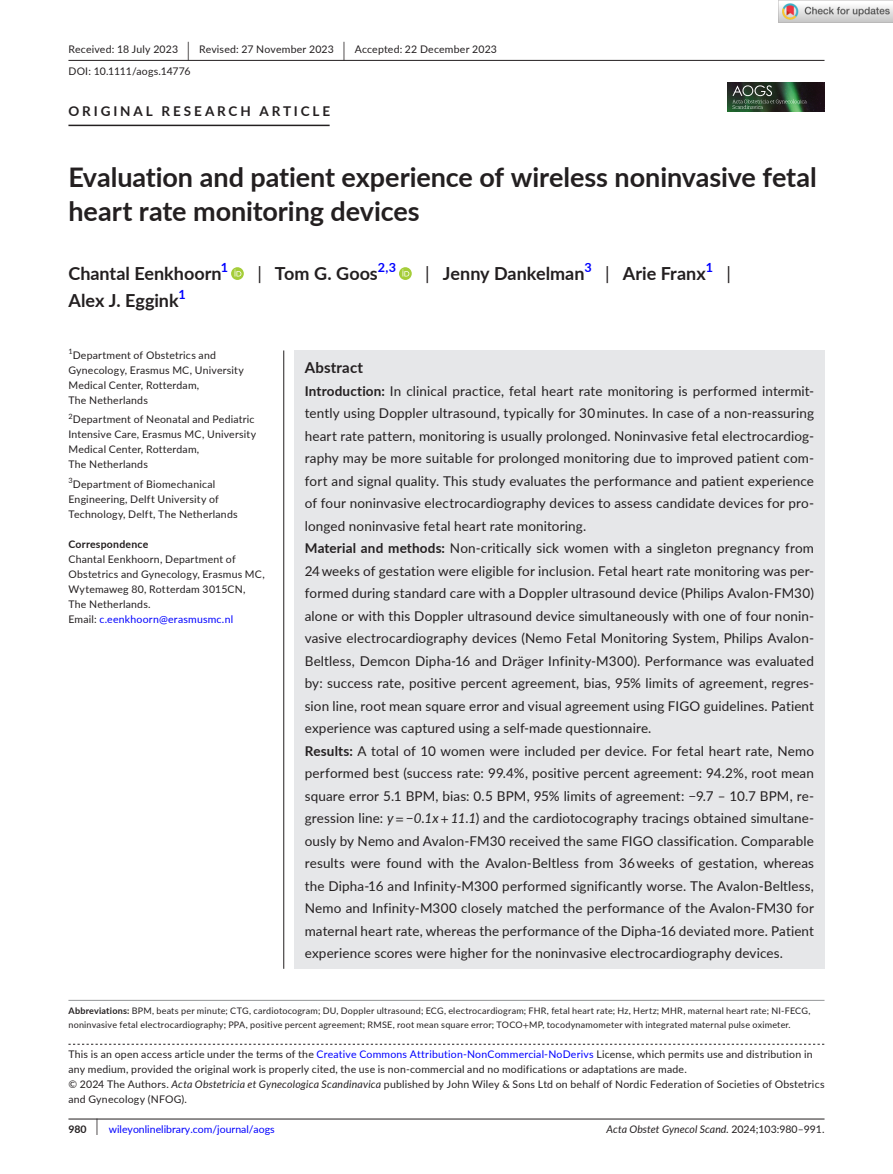
<style>
.page{position:relative;width:893px;height:1174px;background:#fff}
.page>*{position:absolute;margin:0;border:0;box-sizing:border-box;transform-origin:0 0}
.t1{font:700 27px/34.5px "Lato";letter-spacing:-.005em;color:#231f20}
.t2{font:700 18px "Lato";color:#231f20}
.t3{font:18px "Lato";color:#231f20}
.t4{font:700 15px "Lato";letter-spacing:.015em;color:#231f20}
.t5{font:13.5px/22.5px "Lato";letter-spacing:.01em;color:#231f20}
.t6{font:700 13.5px "Lato";letter-spacing:.215em;color:#231f20}
.t7{font:700 12.6px "Lato";color:#00f}
.t8{font:10.5px/15px "Lato";letter-spacing:.02em;color:#231f20}
.t9{font:italic 10.5px "Lato";color:#231f20}
.t10{font:10.5px "Lato";color:#00f}
.t11{font:700 10.5px "Lato";letter-spacing:.02em;color:#231f20}
.t12{font:9px/13.5px "Lato";letter-spacing:.025em;color:#231f20}
.t13{font:7.35px "Lato";color:#231f20}
.s1{font-size:19.65px}
.s2{font-weight:400}
.s3{color:#00f}
.s4{font-weight:700}
.s5{font-style:italic}
.s6{font-family:"STIX";font-style:italic}
.s7{font-family:"STIX"}
.s8{font-weight:700;color:#231f20}
.s9{font-size:17.4px;color:#231f20}
.s10{font-style:normal}
</style>
<div class="page">
<hr style="left:68px;top:1118px;width:756px;height:1px;background:#231f20">
<img style="left:728px;top:82px;width:96px;height:30px">
<svg style="left:732px;top:85px;width:75px;height:24px;background:#3e5843"></svg>
<hr style="left:68px;top:60px;width:756px;height:1px;background:#231f20">
<hr style="left:68px;top:125px;width:262px;height:1px;background:#231f20">
<svg style="left:231px;top:267px;width:13px;height:13px"></svg>
<svg style="left:234px;top:269px;width:7px;height:7px"></svg>
<svg style="left:399px;top:267px;width:13px;height:13px"></svg>
<svg style="left:402px;top:269px;width:7px;height:7px"></svg>
<svg style="left:68px;top:1043px;width:756px;height:1px"></svg>
<hr style="left:68px;top:1000px;width:756px;height:1px;background:#939598">
<div style="left:294px;top:350px;width:530px;height:618px;background:#e6e7e9"></div>
<hr style="left:283px;top:350px;width:1px;height:618px;background:#231f20">
<img style="left:779px;top:0;width:114px;height:23px">
<p class="t8" style="left:68px;top:38px;width:430px;line-height:21.8px">Received: 18 July 2023 <span class="s1">|</span> Revised: 27 November 2023 <span class="s1">|</span> Accepted: 22 December 2023<br>DOI: 10.1111/aogs.14776</p>
<p class="t6" style="left:68px;top:101px;width:263px">ORIGINAL RESEARCH ARTICLE</p>
<h1 class="t1" style="left:68px;top:159px;width:750px">Evaluation and patient experience of wireless noninvasive fetal heart rate monitoring devices</h1>
<h2 class="t2" style="left:68px;top:260px;width:155px">Chantal Eenkhoorn</h2>
<p class="t7" style="left:221px;top:258px;width:9px">1</p>
<h2 class="t2" style="left:257px;top:260px;width:122px"><span class="s2">|</span> Tom G. Goos</h2>
<p class="t7" style="left:378px;top:258px;width:20px">2,3</p>
<h2 class="t2" style="left:425px;top:260px;width:161px"><span class="s2">|</span> Jenny Dankelman</h2>
<p class="t7" style="left:584px;top:258px;width:9px">3</p>
<h2 class="t2" style="left:605px;top:260px;width:102px"><span class="s2">|</span> Arie Franx</h2>
<p class="t7" style="left:706px;top:258px;width:9px">1</p>
<h2 class="t3" style="left:726px;top:260px;width:6px">|</h2>
<h2 class="t2" style="left:68px;top:287px;width:112px">Alex J. Eggink</h2>
<p class="t7" style="left:179px;top:285px;width:9px">1</p>
<p class="t13" style="left:68px;top:346px;width:6px">1</p>
<p class="t8" style="left:68px;top:347px;width:177px;text-indent:4px">Department of Obstetrics and<br>Gynecology, Erasmus MC, University<br>Medical Center, Rotterdam,<br>The Netherlands</p>
<p class="t8" style="left:68px;top:412px;width:189px"><sup>2</sup>Department of Neonatal and Pediatric<br>Intensive Care, Erasmus MC, University<br>Medical Center, Rotterdam,<br>The Netherlands</p>
<p class="t8" style="left:68px;top:476px;width:171px"><sup>3</sup>Department of Biomechanical<br>Engineering, Delft University of<br>Technology, Delft, The Netherlands</p>
<p class="t11" style="left:68px;top:536px;width:81px">Correspondence</p>
<p class="t8" style="left:68px;top:551px;width:198px">Chantal Eenkhoorn, Department of<br>Obstetrics and Gynecology, Erasmus MC,<br>Wytemaweg 80, Rotterdam 3015CN,<br>The Netherlands.<br>Email: <span class="s3">c.eenkhoorn@erasmusmc.nl</span></p>
<p class="t4" style="left:305px;top:356px;width:60px">Abstract</p>
<p class="t5" style="left:305px;top:379px;width:511px"><span class="s4">Introduction:</span> In clinical practice, fetal heart rate monitoring is performed intermit&shy;tently using Doppler ultrasound, typically for 30 minutes. In case of a non-reassuring heart rate pattern, monitoring is usually prolonged. Noninvasive fetal electrocardiog&shy;raphy may be more suitable for prolonged monitoring due to improved patient com&shy;fort and signal quality. This study evaluates the performance and patient experience of four noninvasive electrocardiography devices to assess candidate devices for pro&shy;longed noninvasive fetal heart rate monitoring.<br><span class="s4">Material and methods:</span> Non-critically sick women with a singleton pregnancy from 24 weeks of gestation were eligible for inclusion. Fetal heart rate monitoring was per&shy;formed during standard care with a Doppler ultrasound device (Philips Avalon-FM30) alone or with this Doppler ultrasound device simultaneously with one of four nonin&shy;vasive electrocardiography devices (Nemo Fetal Monitoring System, Philips Avalon-Beltless, Demcon Dipha-16 and Dräger Infinity-M300). Performance was evaluated by: success rate, positive percent agreement, bias, 95% limits of agreement, regres&shy;sion line, root mean square error and visual agreement using FIGO guidelines. Patient experience was captured using a self-made questionnaire.<br><span class="s4">Results:</span> A total of 10 women were included per device. For fetal heart rate, Nemo performed best (success rate: 99.4%, positive percent agreement: 94.2%, root mean square error 5.1 BPM, bias: 0.5 BPM, 95% limits of agreement: −9.7 – 10.7 BPM, re&shy;gression line: <span class="s5">y</span> <span class="s6">=</span> <span class="s5">−0.1x</span> <span class="s6">+</span> <span class="s5">11.1</span>) and the cardiotocography tracings obtained simultane&shy;ously by Nemo and Avalon-FM30 received the same FIGO classification. Comparable results were found with the Avalon-Beltless from 36 weeks of gestation, whereas the Dipha-16 and Infinity-M300 performed significantly worse. The Avalon-Beltless, Nemo and Infinity-M300 closely matched the performance of the Avalon-FM30 for maternal heart rate, whereas the performance of the Dipha-16 deviated more. Patient experience scores were higher for the noninvasive electrocardiography devices.</p>
<p class="t12" style="left:68px;top:1003px;width:743px"><span class="s4">Abbreviations:</span> BPM, beats per minute; CTG, cardiotocogram; DU, Doppler ultrasound; ECG, electrocardiogram; FHR, fetal heart rate; Hz, Hertz; MHR, maternal heart rate; NI-FECG, noninvasive fetal electrocardiography; PPA, positive percent agreement; RMSE, root mean square error; TOCO<span class="s7">+</span>MP, tocodynamometer with integrated maternal pulse oximeter.</p>
<p class="t8" style="left:68px;top:1046px;width:758px">This is an open access article under the terms of the <span class="s3">Creative Commons Attribution-NonCommercial-NoDerivs</span> License, which permits use and distribution in any medium, provided the original work is properly cited, the use is non-commercial and no modifications or adaptations are made.<br>© 2024 The Authors. <span class="s5">Acta Obstetricia et Gynecologica Scandinavica</span> published by John Wiley &amp; Sons Ltd on behalf of Nordic Federation of Societies of Obstetrics and Gynecology (NFOG).</p>
<p class="t10" style="left:68px;top:1121px;width:208px"><span class="s8">980</span> <span class="s9">|</span> wileyonlinelibrary.com/journal/aogs</p>
<p class="t9" style="left:607px;top:1121px;width:219px">Acta Obstet Gynecol Scand. <span class="s10">2024;103:980–991.</span></p>
</div>
